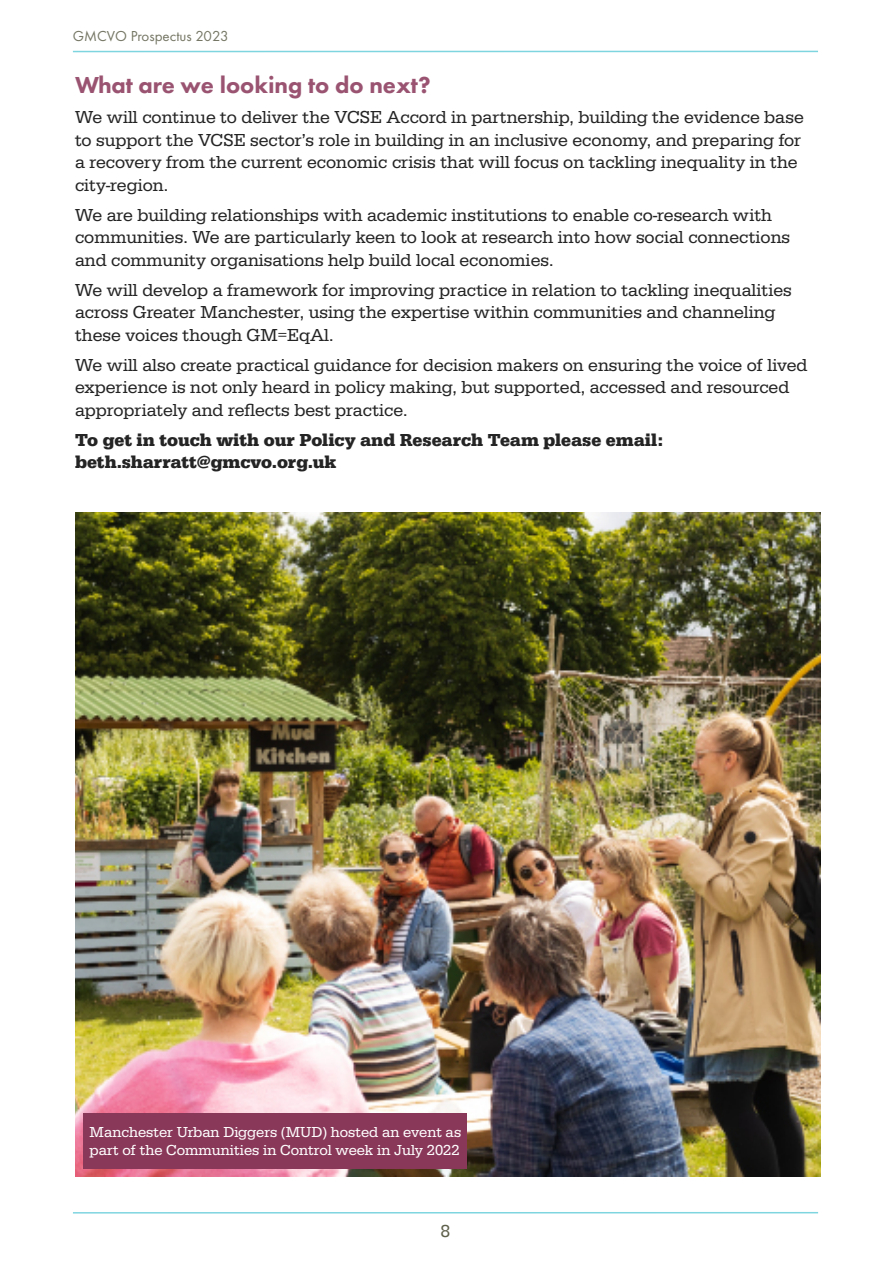
<style>
.page{position:relative;width:893px;height:1263px;background:#fff}
.page>*{position:absolute;margin:0;border:0;box-sizing:border-box;transform-origin:0 0}
.t1{font:800 24px "Futura PT";color:#9a5471}
.t2{font:18px/22.5px "Serifa";color:#242424}
.t3{font:700 18px/22.5px "Serifa";color:#242424}
.t4{font:18px "Serifa";color:#5f604b}
.t5{font:15px/18px "Serifa";color:#fff}
.t6{font:15px "Futura PT";color:#757664}
</style>
<div class="page">
<hr style="left:73px;top:1212px;width:745px;height:1px;background:#7ed5e0">
<hr style="left:73px;top:51px;width:745px;height:1px;background:#7ed5e0">
<img style="left:75px;top:513px;width:745px;height:663px">
<div style="left:84px;top:1113px;width:383px;height:56px;background:#8a385a"></div>
<p class="t6" style="left:73px;top:27px;width:157px">GMCVO Prospectus 2023</p>
<h1 class="t1" style="left:75px;top:70px;width:357px">What are we looking to do next?</h1>
<p class="t2" style="left:75px;top:106px;width:730px">We will continue to deliver the VCSE Accord in partnership, building the evidence base to support the VCSE sector’s role in building in an inclusive economy, and preparing for a recovery from the current economic crisis that will focus on tackling inequality in the city-region.</p>
<p class="t2" style="left:75px;top:204px;width:717px">We are building relationships with academic institutions to enable co-research with communities. We are particularly keen to look at research into how social connections and community organisations help build local economies.</p>
<p class="t2" style="left:75px;top:279px;width:718px">We will develop a framework for improving practice in relation to tackling inequalities across Greater Manchester, using the expertise within communities and channeling these voices though GM=EqAl.</p>
<p class="t2" style="left:75px;top:354px;width:734px">We will also create practical guidance for decision makers on ensuring the voice of lived experience is not only heard in policy making, but supported, accessed and resourced appropriately and reflects best practice.</p>
<p class="t3" style="left:75px;top:429px;width:589px">To get in touch with our Policy and Research Team please email: beth.sharratt@gmcvo.org.uk</p>
<p class="t5" style="left:90px;top:1123px;width:373px">Manchester Urban Diggers (MUD) hosted an event as part of the Communities in Control week in July 2022</p>
<p class="t4" style="left:441px;top:1220px;width:11px">8</p>
</div>
